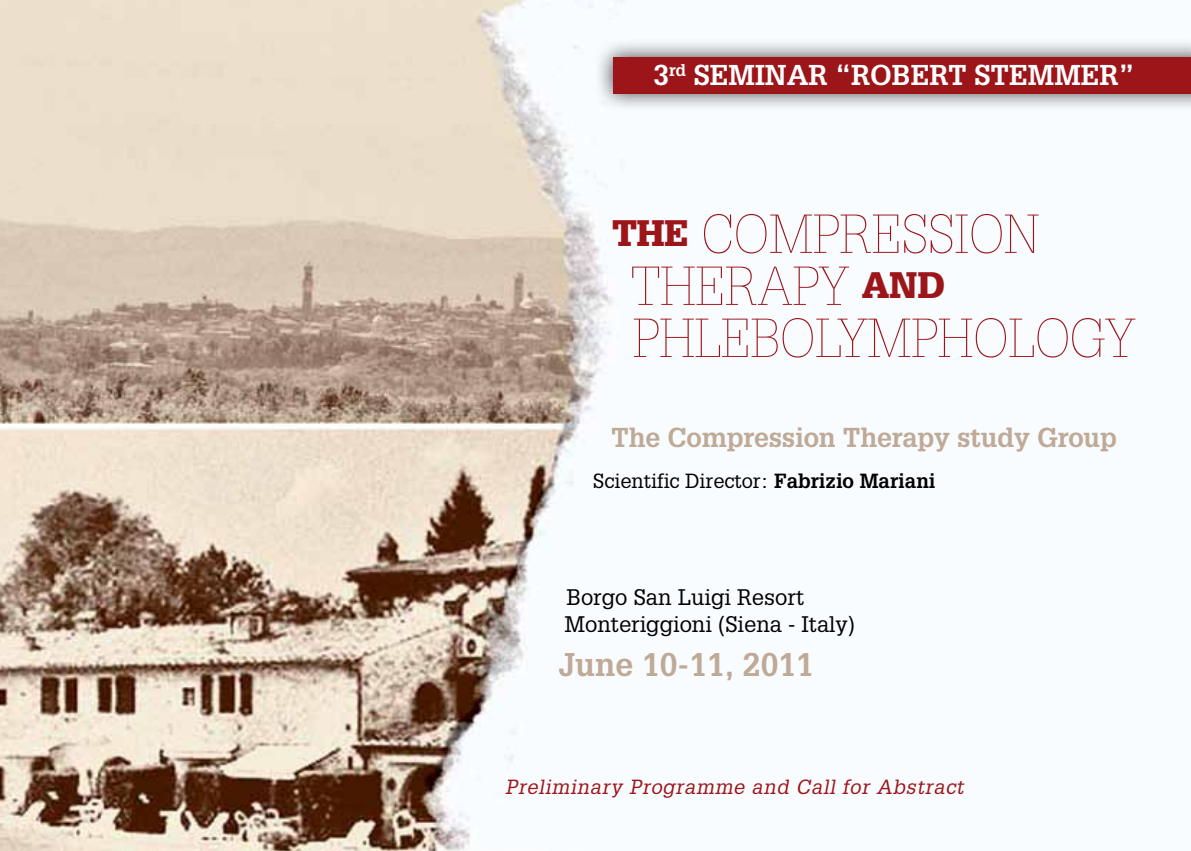
<style>
.page{position:relative;width:1191px;height:851px;background:#fff}
.page>*{position:absolute;margin:0;border:0;box-sizing:border-box;transform-origin:0 0}
.t1{font:100 53.4px/52px "Glypha";color:#9c1519}
.t2{font:700 32px "Glypha";color:#beaa96}
.t3{font:700 28px "Glypha";color:#fff}
.t4{font:700 26.8px "Glypha";letter-spacing:-.005em;color:#beaa96}
.t5{font:22px/26.4px "Glypha";color:#000}
.t6{font:italic 20px "Glypha";letter-spacing:.04em;color:#9c1519}
.t7{font:20px "Glypha";color:#000}
.s1{font-weight:900;font-size:36px}
.s2{font-weight:700}
</style>
<div class="page">
<img style="left:0;top:0;width:625px;height:850px">
<div style="left:594px;top:38px;width:597px;height:74px;background:#000;opacity:.75"></div>
<div style="left:613px;top:57px;width:578px;height:36px;background:#9c1519"></div>
<p class="t3" style="left:653px;top:58px;width:482px">3<sup>rd</sup> SEMINAR “ROBERT STEMMER”</p>
<h1 class="t1" style="left:631px;top:208px;width:505px;text-indent:-18px"><span class="s1">THE</span> COMPRESSION<br>THERAPY <span class="s1">AND<br></span>PHLEBOLYMPHOLOGY</h1>
<p class="t4" style="left:611px;top:420px;width:507px">The Compression Therapy study Group</p>
<p class="t7" style="left:593px;top:468px;width:344px">Scientific Director: <span class="s2">Fabrizio Mariani</span></p>
<p class="t5" style="left:564px;top:583px;width:292px">Borgo San Luigi Resort<br>Monteriggioni (Siena - Italy)</p>
<h2 class="t2" style="left:558px;top:644px;width:257px">June 10-11, 2011</h2>
<p class="t6" style="left:505px;top:774px;width:460px">Preliminary Programme and Call for Abstract</p>
</div>
